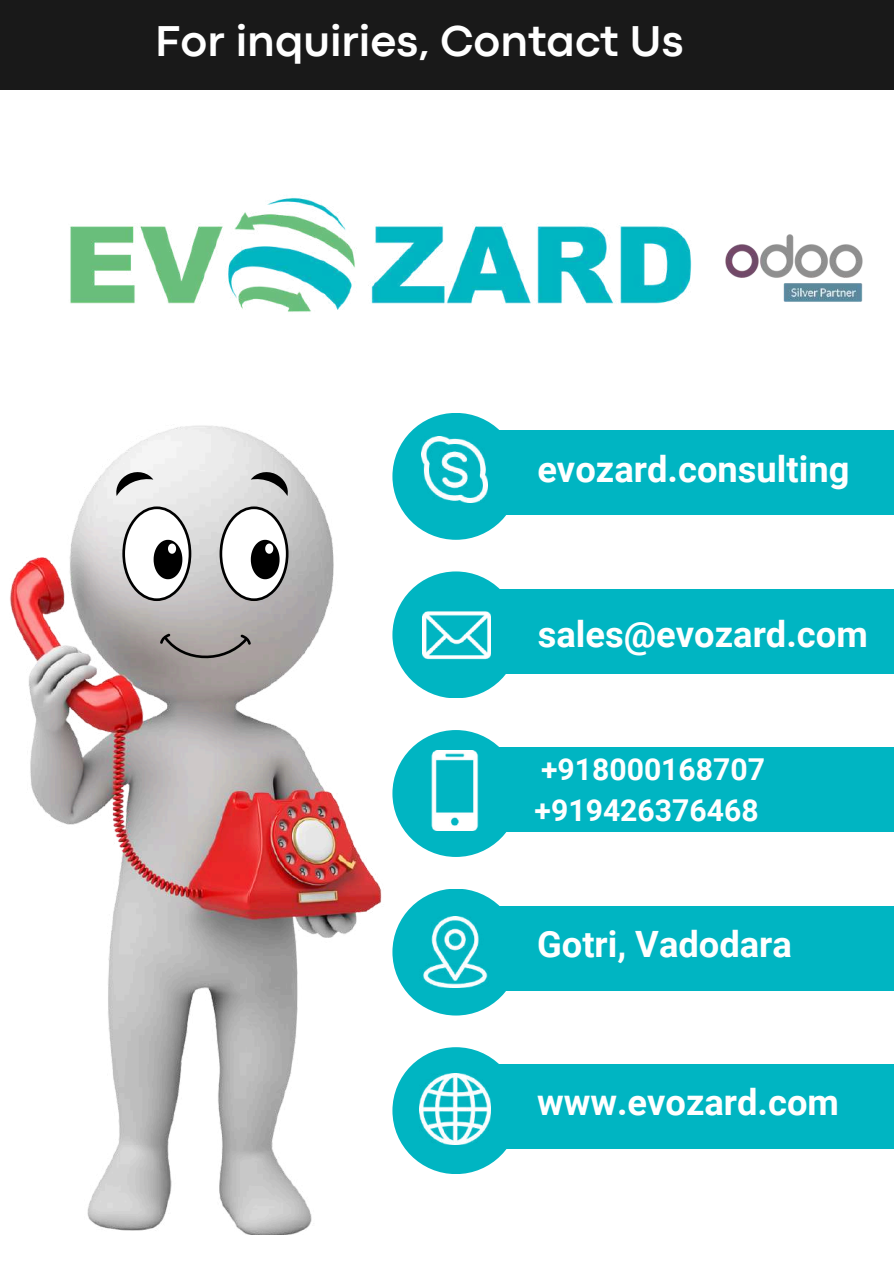
<style>
.page{position:relative;width:894px;height:1264px;background:#fff}
.page>*{position:absolute;margin:0;border:0;box-sizing:border-box;transform-origin:0 0}
.t1{font:700 45px "Codec Pro";color:#fff}
.t2{font:700 36.3px "Roboto";color:#fff}
.t3{font:700 30.15px/40.7px "Roboto";color:#fff}
</style>
<div class="page">
<div style="left:469px;top:430px;width:424px;height:85px;background:#00b5c2"></div>
<div style="left:392px;top:413px;width:127px;height:127px;background:#00b5c2;border-radius:50%"></div>
<div style="left:469px;top:588px;width:424px;height:85px;background:#00b5c2"></div>
<div style="left:392px;top:571px;width:127px;height:127px;background:#00b5c2;border-radius:50%"></div>
<div style="left:469px;top:747px;width:424px;height:85px;background:#00b5c2"></div>
<div style="left:392px;top:730px;width:127px;height:127px;background:#00b5c2;border-radius:50%"></div>
<div style="left:469px;top:905px;width:424px;height:85px;background:#00b5c2"></div>
<div style="left:392px;top:888px;width:127px;height:127px;background:#00b5c2;border-radius:50%"></div>
<div style="left:469px;top:1064px;width:424px;height:85px;background:#00b5c2"></div>
<div style="left:392px;top:1047px;width:127px;height:127px;background:#00b5c2;border-radius:50%"></div>
<img style="left:421px;top:436px;width:66px;height:67px">
<img style="left:423px;top:611px;width:67px;height:49px">
<img style="left:431px;top:750px;width:48px;height:80px">
<img style="left:423px;top:916px;width:65px;height:71px">
<img style="left:419px;top:1073px;width:71px;height:71px">
<img style="left:10px;top:425px;width:385px;height:809px">
<svg style="left:219px;top:506px;width:69px;height:95px"></svg>
<svg style="left:122px;top:506px;width:69px;height:95px"></svg>
<svg style="left:160px;top:633px;width:91px;height:31px;background:#97908f"></svg>
<svg style="left:115px;top:470px;width:38px;height:26px"></svg>
<svg style="left:251px;top:470px;width:38px;height:26px"></svg>
<div style="left:0;top:0;width:893px;height:89px;background:#191919"></div>
<img style="left:70px;top:197px;width:622px;height:115px">
<img style="left:725px;top:235px;width:138px;height:67px">
<p class="t1" style="left:155px;top:25px;width:529px">For inquiries, Contact Us</p>
<p class="t2" style="left:537px;top:448px;width:313px">evozard.consulting</p>
<p class="t2" style="left:537px;top:613px;width:331px">sales@evozard.com</p>
<p class="t3" style="left:534px;top:749px;width:232px">+918000168707 +919426376468</p>
<p class="t2" style="left:537px;top:923px;width:256px">Gotri, Vadodara</p>
<p class="t2" style="left:537px;top:1081px;width:303px">www.evozard.com</p>
</div>
